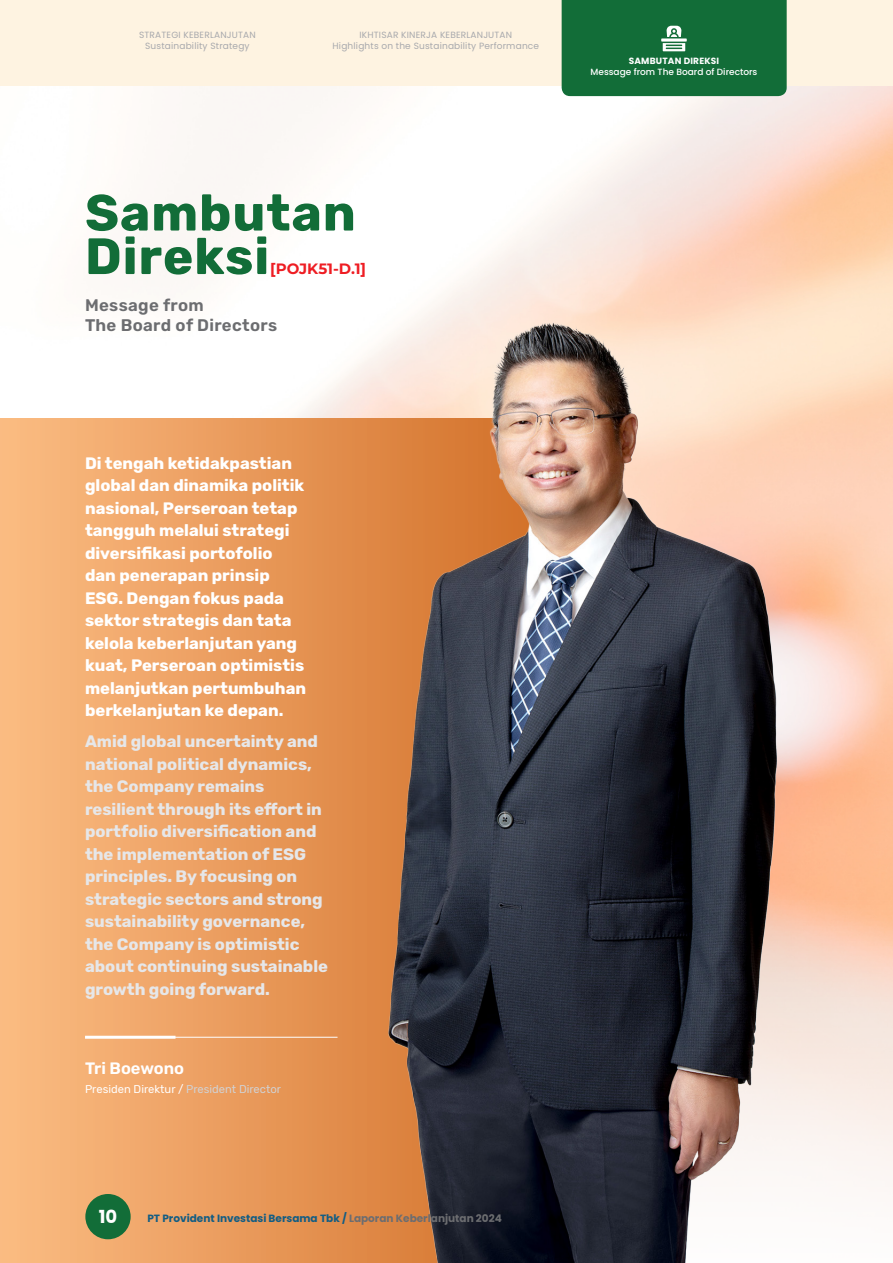
<style>
.page{position:relative;width:893px;height:1263px;background:#fff}
.page>*{position:absolute;margin:0;border:0;box-sizing:border-box;transform-origin:0 0}
.t1{font:700 51px/43.5px "Rubik";letter-spacing:.02em;color:#126d38}
.t2{font:700 18px "Poppins";color:#fff}
.t3{font:600 16.8px/20.1px "Rubik";letter-spacing:.02em;color:#6c6d70}
.t4{font:700 16.5px/22.5px "Rubik";color:#e6e7e9}
.t5{font:700 16.5px/22.5px "Rubik";color:#fff}
.t6{font:600 16.5px "Rubik";color:#fff}
.t7{font:700 15px "Montserrat";color:#ee1d23}
.t8{font:11.25px "Rubik";color:#fff}
.t9{font:700 10.5px "Poppins";color:#135d83}
.t10{font:9px/10.5px "Poppins";letter-spacing:.02em;color:#a8a9ad;text-align:center}
.t11{font:500 9px "Poppins";color:#fff}
.t12{font:700 9px "Poppins";letter-spacing:.02em;color:#fff}
.s1{color:#d1d2d4}
.s2{color:#6c6d70}
</style>
<div class="page">
<svg style="left:0;top:418px;width:368px;height:845px;background:#eda264"></svg>
<hr style="left:85px;top:1037px;width:252px;height:1px;background:#fff">
<hr style="left:85px;top:1036px;width:90px;height:3px;background:#fff">
<img style="left:368px;top:281px;width:464px;height:982px">
<div style="left:0;top:0;width:893px;height:86px;background:#fef3e1"></div>
<div style="left:85px;top:1194px;width:46px;height:45px;background:#126d38;border-radius:50%"></div>
<div style="left:562px;top:0;width:225px;height:96px;background:#126d38"></div>
<p class="t10" style="left:139px;top:30px;width:118px">STRATEGI KEBERLANJUTAN<br>Sustainability Strategy</p>
<p class="t10" style="left:333px;top:30px;width:208px">IKHTISAR KINERJA KEBERLANJUTAN<br>Highlights on the Sustainability Performance</p>
<p class="t1" style="left:85px;top:192px;width:272px">Sambutan<br>Direksi</p>
<p class="t7" style="left:270px;top:258px;width:97px">[POJK51-D.1]</p>
<p class="t3" style="left:85px;top:296px;width:194px">Message from<br>The Board of Directors</p>
<p class="t5" style="left:85px;top:452px;width:223px">Di tengah ketidakpastian global dan dinamika politik nasional, Perseroan tetap tangguh melalui strategi diversifikasi portofolio dan penerapan prinsip<br>ESG. Dengan fokus pada sektor strategis dan tata kelola keberlanjutan yang kuat, Perseroan optimistis melanjutkan pertumbuhan berkelanjutan ke depan.</p>
<p class="t4" style="left:85px;top:731px;width:244px">Amid global uncertainty and national political dynamics, the Company remains resilient through its effort in portfolio diversification and the implementation of ESG principles. By focusing on strategic sectors and strong sustainability governance, the Company is optimistic about continuing sustainable growth going forward.</p>
<p class="t6" style="left:85px;top:1055px;width:101px">Tri Boewono</p>
<p class="t8" style="left:85px;top:1082px;width:198px">Presiden Direktur / <span class="s1">President Director</span></p>
<p class="t2" style="left:99px;top:1206px;width:20px">10</p>
<p class="t9" style="left:147px;top:1212px;width:356px">PT Provident Investasi Bersama Tbk / <span class="s2">Laporan Keberlanjutan 2024</span></p>
<p class="t12" style="left:629px;top:56px;width:92px">SAMBUTAN DIREKSI</p>
<p class="t11" style="left:590px;top:66px;width:168px">Message from The Board of Directors</p>
</div>
